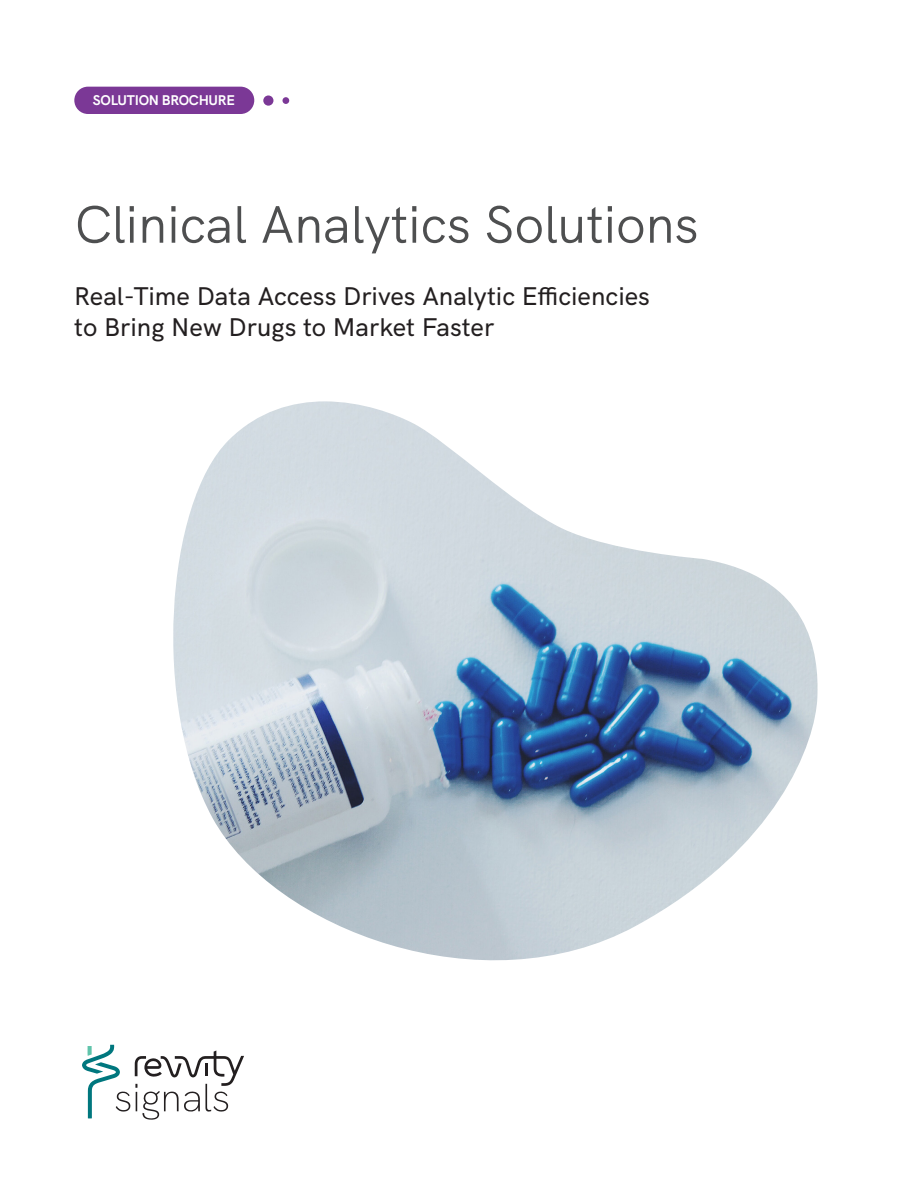
<style>
.page{position:relative;width:918px;height:1188px;background:#fff}
.page>*{position:absolute;margin:0;border:0;box-sizing:border-box;transform-origin:0 0}
.t1{font:52.5px "HK Grotesk";letter-spacing:-.01em;color:#4e4f50}
.t2{font:500 25.5px/31.5px "HK Grotesk";color:#231f20}
.t3{font:700 14.1px "HK Grotesk";letter-spacing:-.02em;color:#fff}
</style>
<div class="page">
<div style="left:74px;top:87px;width:180px;height:27px;background:#7b3896;border-radius:14px"></div>
<div style="left:263px;top:95px;width:10px;height:11px;background:#7b3896;border-radius:50%"></div>
<div style="left:282px;top:97px;width:7px;height:7px;background:#7b3896;border-radius:50%"></div>
<svg style="left:82px;top:1045px;width:162px;height:75px"></svg>
<img style="left:173px;top:401px;width:645px;height:560px">
<p class="t3" style="left:93px;top:89px;width:143px">SOLUTION BROCHURE</p>
<p class="t1" style="left:74px;top:184px;width:626px">Clinical Analytics Solutions</p>
<p class="t2" style="left:74px;top:278px;width:577px">Real-Time Data Access Drives Analytic Efficiencies to Bring New Drugs to Market Faster</p>
</div>
